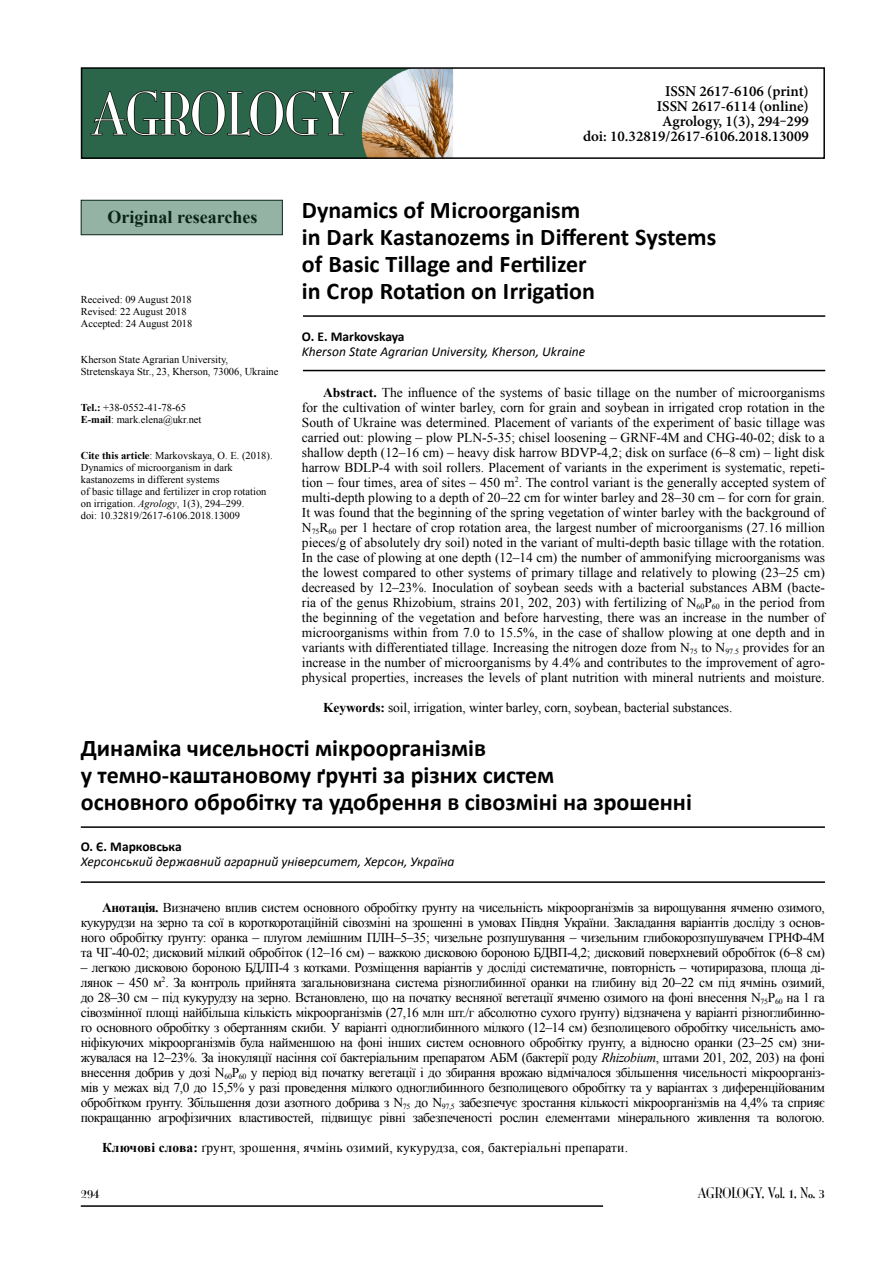
<style>
.page{position:relative;width:893px;height:1263px;background:#fff}
.page>*{position:absolute;margin:0;border:0;box-sizing:border-box;transform-origin:0 0}
.t1{font:54px "Mona Lisa C";color:#fff}
.t2{font:700 24px/27px "Calibri";color:#000}
.t3{font:700 18px "Times New Roman";color:#0a2317}
.t4{font:600 15px/15px "Minion Pro";color:#000;text-align:right}
.t5{font:13.5px/15px "Times New Roman";letter-spacing:-.01em;color:#000;text-align:justify}
.t6{font:italic 13.5px "Calibri";color:#000}
.t7{font:13.5px "Times New Roman";letter-spacing:.01em;color:#000}
.t8{font:700 13.5px "Calibri";color:#000}
.t9{font:13.5px "Mona Lisa C";color:#020203}
.t10{font:10.5px/12px "Times New Roman";color:#000}
.s1{font-weight:700}
.s2{font-style:italic}
</style>
<div class="page">
<img style="left:84px;top:70px;width:370px;height:86px">
<div style="left:81px;top:67px;width:744px;height:92px;border:2px solid #020203"></div>
<svg style="left:90px;top:89px;width:264px;height:49px"></svg>
<hr style="left:81px;top:1205px;width:522px;height:2px;background:#000">
<hr style="left:81px;top:826px;width:744px;height:2px;background:#000">
<hr style="left:81px;top:881px;width:744px;height:2px;background:#000">
<hr style="left:303px;top:315px;width:522px;height:2px;background:#000">
<hr style="left:303px;top:370px;width:522px;height:1px;background:#000">
<div style="left:81px;top:200px;width:202px;height:35px;background:#95b3a5;border:1px solid #0a2318"></div>
<h1 class="t1" style="left:92px;top:85px;width:262px">AGROLOGY</h1>
<p class="t4" style="left:583px;top:84px;width:227px">ISSN 2617-6106 (print)<br>ISSN 2617-6114 (online)<br>Agrology, 1(3), 294‒299<br>doi: 10.32819/2617-6106.2018.13009</p>
<h2 class="t2" style="left:302px;top:196px;width:416px">Dynamics of Microorganism<br>in Dark Kastanozems in Different Systems of Basic Tillage and Fertilizer<br>in Crop Rotation on Irrigation</h2>
<p class="t8" style="left:302px;top:328px;width:104px">O. E. Markovskaya</p>
<p class="t6" style="left:302px;top:342px;width:285px">Kherson State Agrarian University, Kherson, Ukraine</p>
<h3 class="t3" style="left:108px;top:205px;width:151px">Оriginal researches</h3>
<p class="t10" style="left:81px;top:293px;width:113px">Received: 09 August 2018<br>Revised: 22 August 2018<br>Accepted: 24 August 2018</p>
<p class="t10" style="left:81px;top:353px;width:199px">Kherson State Agrarian University,<br>Stretenskaya Str., 23, Kherson, 73006, Ukraine</p>
<p class="t10" style="left:81px;top:401px;width:122px"><span class="s1">Tel.:</span> +38-0552-41-78-65<br><span class="s1">E-mail</span>: mark.elena@ukr.net</p>
<p class="t10" style="left:81px;top:449px;width:193px"><span class="s1">Cite this article</span>: Markovskaya, O. E. (2018).<br>Dynamics of microorganism in dark kastanozems in different systems<br>of basic tillage and fertilizer in crop rotation on irrigation. <span class="s2">Agrology</span>, 1(3), 294‒299.<br>doi: 10.32819/2617-6106.2018.13009</p>
<p class="t5" style="left:302px;top:385px;width:525px;text-indent:21px"><span class="s1">Abstract.</span> The influence of the systems of basic tillage on the number of microorganisms for the cultivation of winter barley, corn for grain and soybean in irrigated crop rotation in the South of Ukraine was determined. Placement of variants of the experiment of basic tillage was carried out: plowing – plow PLN-5-35; chisel loosening – GRNF-4M and CHG-40-02; disk to a shallow depth (12‒16 cm) – heavy disk harrow BDVP-4,2; disk on surface (6‒8 cm) – light disk harrow BDLP-4 with soil rollers. Placement of variants in the experiment is systematic, repeti&shy;tion – four times, area of sites – 450 m<sup>2</sup>. The control variant is the generally accepted system of multi-depth plowing to a depth of 20‒22 cm for winter barley and 28‒30 cm – for corn for grain.<br>It was found that the beginning of the spring vegetation of winter barley with the background of N<sub>75</sub>R<sub>60</sub> per 1 hectare of crop rotation area, the largest number of microorganisms (27.16 million pieces/g of absolutely dry soil) noted in the variant of multi-depth basic tillage with the rotation.<br>In the case of plowing at one depth (12‒14 cm) the number of ammonifying microorganisms was the lowest compared to other systems of primary tillage and relatively to plowing (23‒25 cm) decreased by 12‒23%. Inoculation of soybean seeds with a bacterial substances ABM (bacte&shy;ria of the genus Rhizobium, strains 201, 202, 203) with fertilizing of N<sub>60</sub>P<sub>60</sub> in the period from the beginning of the vegetation and before harvesting, there was an increase in the number of microorganisms within from 7.0 to 15.5%, in the case of shallow plowing at one depth and in variants with differentiated tillage. Increasing the nitrogen doze from N<sub>75</sub> to N<sub>97.5</sub> provides for an increase in the number of microorganisms by 4.4% and contributes to the improvement of agro&shy;physical properties, increases the levels of plant nutrition with mineral nutrients and moisture.</p>
<p class="t5" style="left:323px;top:700px;width:411px"><span class="s1">Keywords:</span> soil, irrigation, winter barley, corn, soybean, bacterial substances.</p>
<h2 class="t2" style="left:81px;top:735px;width:613px">Динаміка чисельності мікроорганізмів<br>у темно-каштановому ґрунті за різних систем<br>основного обробітку та удобрення в сівозміні на зрошенні</h2>
<p class="t8" style="left:81px;top:838px;width:103px">О. Є. Марковська</p>
<p class="t6" style="left:81px;top:853px;width:375px">Херсонський державний аграрний університет, Херсон, Україна</p>
<p class="t5" style="left:81px;top:900px;width:746px;text-indent:21px"><span class="s1">Анотація.</span> Визначено вплив систем основного обробітку ґрунту на чисельність мікроорганізмів за вирощування ячменю озимого, кукурудзи на зерно та сої в короткоротаційній сівозміні на зрошенні в умовах Півдня України. Закладання варіантів досліду з основ&shy;ного обробітку ґрунту: оранка – плугом лемішним ПЛН–5–35; чизельне розпушування – чизельним глибокорозпушувачем ГРНФ-4М та ЧГ-40-02; дисковий мілкий обробіток (12–16 см) – важкою дисковою бороною БДВП-4,2; дисковий поверхневий обробіток (6–8 см)</p>
<p class="t5" style="left:81px;top:960px;width:746px">– легкою дисковою бороною БДЛП-4 з котками. Розміщення варіантів у досліді систематичне, повторність – чотириразова, площа ді&shy;лянок – 450 м<sup>2</sup>. За контроль прийнята загальновизнана система різноглибинної оранки на глибину від 20‒22 см під ячмінь озимий, до 28‒30 см ‒ під кукурудзу на зерно. Встановлено, що на початку весняної вегетації ячменю озимого на фоні внесення N<sub>75</sub>Р<sub>60</sub> на 1 га сівозмінної площі найбільша кількість мікроорганізмів (27,16 млн шт./г абсолютно сухого ґрунту) відзначена у варіанті різноглибинно&shy;го основного обробітку з обертанням скиби. У варіанті одноглибинного мілкого (12–14 см) безполицевого обробітку чисельність амо&shy;ніфікуючих мікроорганізмів була найменшою на фоні інших систем основного обробітку ґрунту, а відносно оранки (23–25 см) зни&shy;жувалася на 12–23%. За інокуляції насіння сої бактеріальним препаратом АБМ (бактерії роду <span class="s2">Rhizobium</span>, штами 201, 202, 203) на фоні внесення добрив у дозі N<sub>60</sub>P<sub>60</sub> у період від початку вегетації і до збирання врожаю відмічалося збільшення чисельності мікроорганіз&shy;мів у межах від 7,0 до 15,5% у разі проведення мілкого одноглибинного безполицевого обробітку та у варіантах з диференційованим обробітком ґрунту. Збільшення дози азотного добрива з N<sub>75</sub> до N<sub>97,5</sub> забезпечує зростання кількості мікроорганізмів на 4,4% та сприяє покращанню агрофізичних властивостей, підвищує рівні забезпеченості рослин елементами мінерального живлення та вологою.</p>
<p class="t7" style="left:102px;top:1138px;width:527px"><span class="s1">Ключові слова:</span> ґрунт, зрошення, ячмінь озимий, кукурудза, соя, бактеріальні препарати.</p>
<p class="t9" style="left:81px;top:1186px;width:20px">294</p>
<p class="t9" style="left:698px;top:1186px;width:129px">AGROLOGY, Vol. 1, No. 3</p>
</div>
